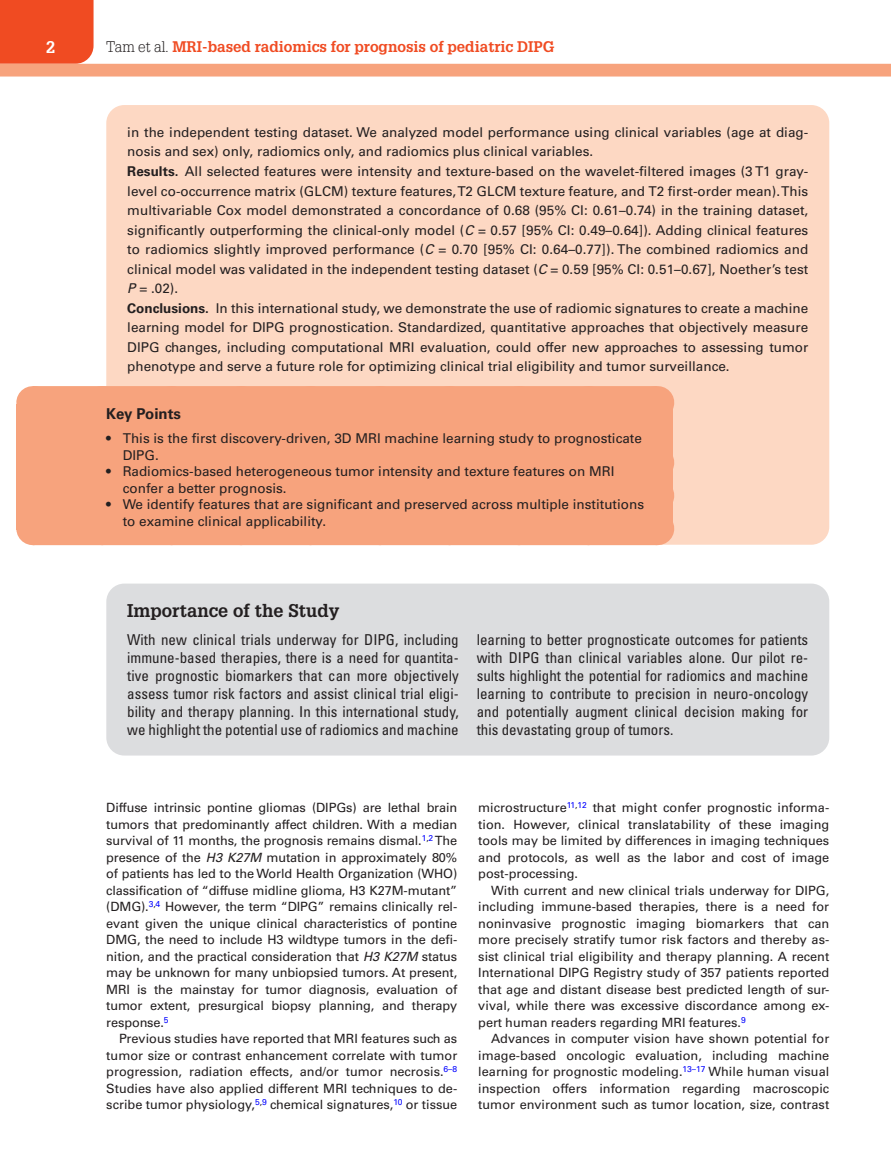
<style>
.page{position:relative;width:891px;height:1175px;background:#fff}
.page>*{position:absolute;margin:0;border:0;box-sizing:border-box;transform-origin:0 0}
.t1{font:700 18px "Glypha LT Std";color:#231f20}
.t2{font:700 16.5px "Glypha LT Std";color:#fff}
.t3{font:condensed 15px/18px "Univers LT Std";color:#231f20;text-align:justify}
.t4{font:700 15px "Glypha LT Std";color:#f04b22}
.t5{font:700 15px "Univers LT Std";color:#231f20}
.t6{font:13.5px/19.5px "Univers LT Std";color:#231f20}
.t7{font:12.75px/16.5px "Univers LT Std";color:#231f20;text-align:justify}
.s1{font-weight:300;color:#231f20}
.s2{font-weight:700}
.s3{font-style:italic}
</style>
<div class="page">
<div style="left:0;top:0;width:94px;height:64px;background:#f04b22"></div>
<div style="left:0;top:64px;width:891px;height:12px;background:#f7a37d"></div>
<div style="left:106px;top:105px;width:723px;height:439px;background:#fdd8c3;border-radius:18px"></div>
<div style="left:16px;top:404px;width:657px;height:34px;background:#f7a37d"></div>
<div style="left:33px;top:386px;width:624px;height:33px;background:#f7a37d"></div>
<hr style="left:657px;top:386px;width:1px;height:33px;background:#f7a37d">
<div style="left:16px;top:420px;width:657px;height:43px;background:#f7a37d"></div>
<div style="left:16px;top:453px;width:657px;height:43px;background:#f7a37d"></div>
<div style="left:16px;top:486px;width:657px;height:43px;background:#f7a37d"></div>
<div style="left:33px;top:512px;width:624px;height:33px;background:#f7a37d"></div>
<hr style="left:657px;top:512px;width:1px;height:33px;background:#f7a37d">
<div style="left:106px;top:583px;width:723px;height:172px;background:#dcdddf;border-radius:18px"></div>
<p class="t2" style="left:46px;top:37px;width:11px">2</p>
<p class="t4" style="left:106px;top:37px;width:450px"><span class="s1">Tam et al.</span> MRI-based radiomics for prognosis of pediatric DIPG</p>
<p class="t6" style="left:127px;top:122px;width:683px">in the independent testing dataset. We analyzed model performance using clinical variables (age at diag&shy;nosis and sex) only, radiomics only, and radiomics plus clinical variables.<br><span class="s2">Results.</span> All selected features were intensity and texture-based on the wavelet-filtered images (3 T1 gray&shy;level co-occurrence matrix (GLCM) texture features, T2 GLCM texture feature, and T2 first-order mean). This multivariable Cox model demonstrated a concordance of 0.68 (95% CI: 0.61–0.74) in the training dataset, significantly outperforming the clinical-only model (<span class="s3">C</span> = 0.57 [95% CI: 0.49–0.64]). Adding clinical features to radiomics slightly improved performance (<span class="s3">C</span> = 0.70 [95% CI: 0.64–0.77]). The combined radiomics and clinical model was validated in the independent testing dataset (<span class="s3">C</span> = 0.59 [95% CI: 0.51–0.67], Noether’s test <span class="s3">P</span> = .02).<br><span class="s2">Conclusions.</span> In this international study, we demonstrate the use of radiomic signatures to create a machine learning model for DIPG prognostication. Standardized, quantitative approaches that objectively measure DIPG changes, including computational MRI evaluation, could offer new approaches to assessing tumor phenotype and serve a future role for optimizing clinical trial eligibility and tumor surveillance.</p>
<p class="t5" style="left:106px;top:405px;width:76px">Key Points</p>
<p class="t6" style="left:123px;top:430px;width:521px;line-height:16.5px;text-indent:-16px">• This is the first discovery-driven, 3D MRI machine learning study to prognosticate<br>DIPG.</p>
<p class="t6" style="left:123px;top:463px;width:493px;line-height:16.5px;text-indent:-16px">• Radiomics-based heterogeneous tumor intensity and texture features on MRI confer a better prognosis.</p>
<p class="t6" style="left:123px;top:496px;width:523px;line-height:16.5px;text-indent:-16px">• We identify features that are significant and preserved across multiple institutions to examine clinical applicability.</p>
<h1 class="t1" style="left:127px;top:600px;width:214px">Importance of the Study</h1>
<p class="t3" style="left:127px;top:630px;width:333px">With new clinical trials underway for DIPG, including immune-based therapies, there is a need for quantita&shy;tive prognostic biomarkers that can more objectively assess tumor risk factors and assist clinical trial eligi&shy;bility and therapy planning. In this international study, we highlight the potential use of radiomics and machine</p>
<p class="t3" style="left:477px;top:630px;width:333px">learning to better prognosticate outcomes for patients with DIPG than clinical variables alone. Our pilot re&shy;sults highlight the potential for radiomics and machine learning to contribute to precision in neuro-oncology and potentially augment clinical decision making for this devastating group of tumors.</p>
<p class="t7" style="left:106px;top:799px;width:353px">Diffuse intrinsic pontine gliomas (DIPGs) are lethal brain tumors that predominantly affect children. With a median survival of 11 months, the prognosis remains dismal.<sup>1</sup><sup>,</sup><sup>2</sup> The presence of the <span class="s3">H3 K27M</span> mutation in approximately 80% of patients has led to the World Health Organization (WHO) classification of “diffuse midline glioma, H3 K27M-mutant” (DMG).<sup>3</sup><sup>,</sup><sup>4</sup> However, the term “DIPG” remains clinically rel&shy;evant given the unique clinical characteristics of pontine DMG, the need to include H3 wildtype tumors in the defi&shy;nition, and the practical consideration that <span class="s3">H3 K27M</span> status may be unknown for many unbiopsied tumors. At present, MRI is the mainstay for tumor diagnosis, evaluation of tumor extent, presurgical biopsy planning, and therapy response.<sup>5</sup></p>
<p class="t7" style="left:106px;top:1030px;width:353px;text-indent:13px">Previous studies have reported that MRI features such as tumor size or contrast enhancement correlate with tumor progression, radiation effects, and/or tumor necrosis.<sup>6–8<br></sup>Studies have also applied different MRI techniques to de&shy;scribe tumor physiology,<sup>5</sup><sup>,</sup><sup>9</sup> chemical signatures,<sup>10</sup> or tissue</p>
<p class="t7" style="left:478px;top:799px;width:353px">microstructure<sup>11</sup><sup>,</sup><sup>12</sup> that might confer prognostic informa&shy;tion. However, clinical translatability of these imaging tools may be limited by differences in imaging techniques and protocols, as well as the labor and cost of image post-processing.</p>
<p class="t7" style="left:478px;top:882px;width:353px;text-indent:13px">With current and new clinical trials underway for DIPG, including immune-based therapies, there is a need for noninvasive prognostic imaging biomarkers that can more precisely stratify tumor risk factors and thereby as&shy;sist clinical trial eligibility and therapy planning. A recent International DIPG Registry study of 357 patients reported that age and distant disease best predicted length of sur&shy;vival, while there was excessive discordance among ex&shy;pert human readers regarding MRI features.<sup>9</sup></p>
<p class="t7" style="left:478px;top:1030px;width:353px;text-indent:13px">Advances in computer vision have shown potential for image-based oncologic evaluation, including machine learning for prognostic modeling.<sup>13–17</sup> While human visual inspection offers information regarding macroscopic tumor environment such as tumor location, size, contrast</p>
</div>
